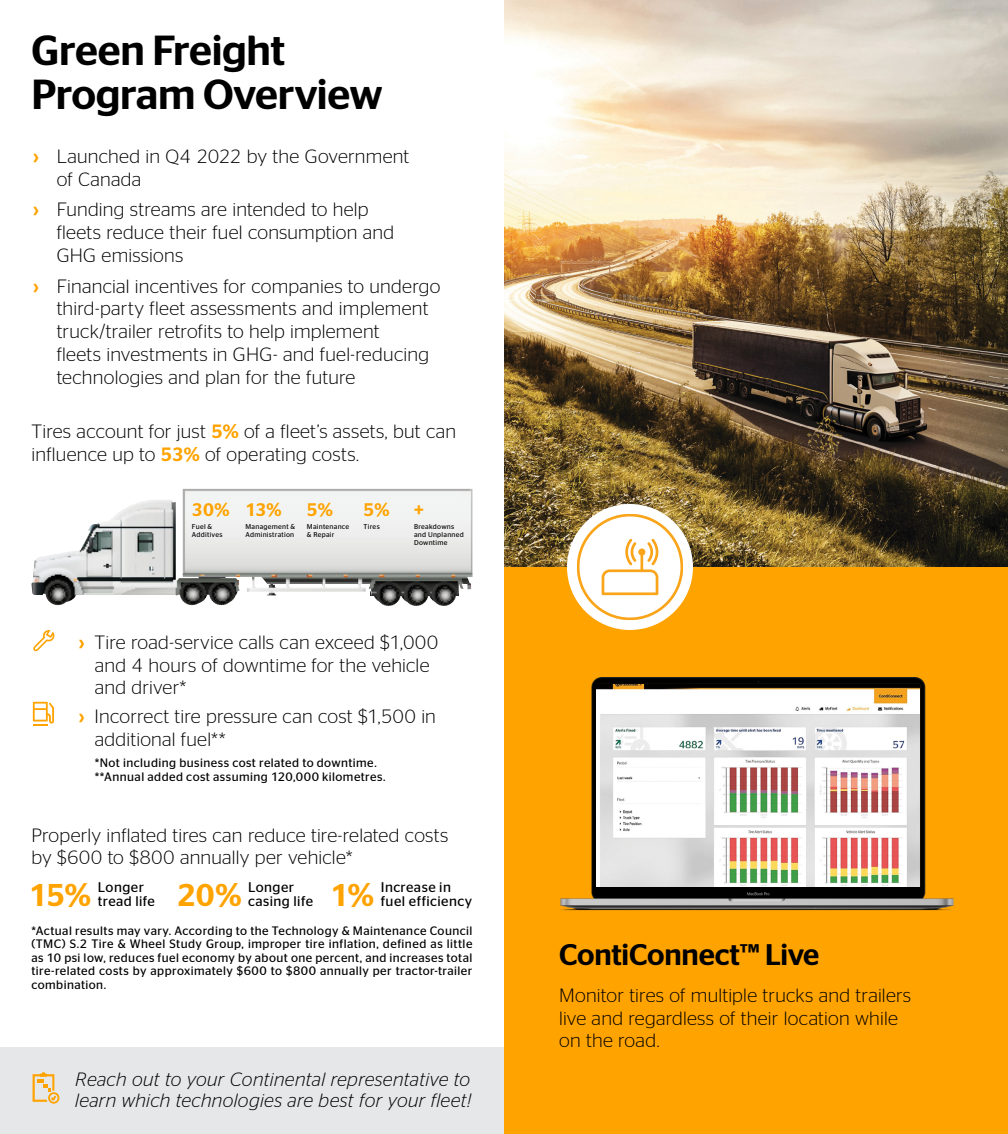
<style>
.page{position:relative;width:1008px;height:1134px;background:#fff}
.page>*{position:absolute;margin:0;border:0;box-sizing:border-box;transform-origin:0 0}
.t1{font:500 42px/43.8px "Continental Stag Sans";letter-spacing:-.01em;color:#000}
.t2{font:500 31.5px "Continental Stag Sans";color:#ffa300}
.t3{font:500 29.75px "Continental Stag Sans";letter-spacing:-.01em;color:#000}
.t4{font:300 19.25px/22.8px "Continental Stag Sans";letter-spacing:.01em;color:#000}
.t5{font:italic 300 19.25px/21px "Continental Stag Sans";letter-spacing:.015em;color:#000}
.t6{font:500 18.2px "Continental Stag Sans";color:#ffa300}
.t7{font:14px/14px "Continental Stag Sans";letter-spacing:.035em;color:#000}
.t8{font:12.25px/13.5px "Continental Stag Sans";letter-spacing:.035em;color:#000}
.t9{font:7px/8px "Continental Stag Sans";letter-spacing:.04em;color:#000}
.s1{font-weight:500;color:#ffa300}
</style>
<div class="page">
<div style="left:504px;top:0;width:504px;height:1134px;background:#ffa300"></div>
<img style="left:560px;top:677px;width:394px;height:234px">
<img style="left:596px;top:684px;width:324px;height:203px">
<div style="left:0;top:1047px;width:504px;height:87px;background:#e6e7e8"></div>
<svg style="left:33px;top:1072px;width:26px;height:32px"></svg>
<img style="left:504px;top:0;width:504px;height:567px">
<div style="left:567px;top:504px;width:126px;height:126px;background:#fff;border-radius:50%"></div>
<svg style="left:577px;top:514px;width:106px;height:106px"></svg>
<div style="left:638px;top:548px;width:7px;height:8px;background:#faa41a;border-radius:50%"></div>
<svg style="left:456px;top:591px;width:3px;height:5px"></svg>
<svg style="left:49px;top:584px;width:17px;height:17px"></svg>
<svg style="left:32px;top:583px;width:13px;height:12px"></svg>
<svg style="left:105px;top:564px;width:6px;height:2px"></svg>
<svg style="left:176px;top:578px;width:7px;height:17px"></svg>
<img style="left:183px;top:489px;width:273px;height:117px">
<svg style="left:33px;top:702px;width:21px;height:24px"></svg>
<svg style="left:33px;top:630px;width:22px;height:22px"></svg>
<h1 class="t1" style="left:32px;top:28px;width:353px">Green Freight<br>Program Overview</h1>
<p class="t4" style="left:57px;top:145px;width:354px;text-indent:-24px"><span class="s1">›</span> Launched in Q4 2022 by the Government of Canada</p>
<p class="t4" style="left:57px;top:198px;width:339px;text-indent:-24px"><span class="s1">›</span> Funding streams are intended to help fleets reduce their fuel consumption and<br>GHG emissions</p>
<p class="t4" style="left:57px;top:274px;width:385px;text-indent:-24px"><span class="s1">›</span> Financial incentives for companies to undergo third-party fleet assessments and implement truck/trailer retrofits to help implement<br>fleets investments in GHG- and fuel-reducing technologies and plan for the future</p>
<p class="t4" style="left:31px;top:420px;width:426px">Tires account for just <span class="s1">5%</span> of a fleet’s assets, but can influence up to <span class="s1">53%</span> of operating costs.</p>
<p class="t6" style="left:192px;top:499px;width:39px">30%</p>
<p class="t9" style="left:192px;top:522px;width:32px">Fuel &amp;<br>Additives</p>
<p class="t6" style="left:246px;top:499px;width:38px">13%</p>
<p class="t9" style="left:246px;top:522px;width:51px">Management &amp;<br>Administration</p>
<p class="t6" style="left:307px;top:499px;width:27px">5%</p>
<p class="t9" style="left:307px;top:522px;width:44px">Maintenance &amp; Repair</p>
<p class="t6" style="left:364px;top:499px;width:27px">5%</p>
<p class="t9" style="left:364px;top:522px;width:18px">Tires</p>
<p class="t6" style="left:414px;top:499px;width:11px">+</p>
<p class="t9" style="left:414px;top:522px;width:51px">Breakdowns and Unplanned<br>Downtime</p>
<p class="t4" style="left:95px;top:630px;width:345px;text-indent:-16px"><span class="s1">›</span> Tire road-service calls can exceed $1,000 and 4 hours of downtime for the vehicle and driver*</p>
<p class="t4" style="left:95px;top:705px;width:343px;text-indent:-16px"><span class="s1">›</span> Incorrect tire pressure can cost $1,500 in additional fuel**</p>
<p class="t8" style="left:95px;top:756px;width:292px">*Not including business cost related to downtime. **Annual added cost assuming 120,000 kilometres.</p>
<p class="t4" style="left:32px;top:823px;width:418px">Properly inflated tires can reduce tire-related costs by $600 to $800 annually per vehicle*</p>
<p class="t7" style="left:98px;top:880px;width:59px">Longer tread life</p>
<p class="t7" style="left:381px;top:880px;width:72px">Increase in</p>
<p class="t7" style="left:248px;top:880px;width:66px">Longer casing life</p>
<h2 class="t2" style="left:29px;top:877px;width:64px">15%</h2>
<h2 class="t2" style="left:177px;top:877px;width:66px">20%</h2>
<h2 class="t2" style="left:330px;top:877px;width:45px">1%</h2>
<p class="t7" style="left:381px;top:894px;width:93px">fuel efficiency</p>
<p class="t8" style="left:32px;top:923px;width:443px;text-align:justify">*Actual results may vary. According to the Technology &amp; Maintenance Council (TMC) S.2 Tire &amp; Wheel Study Group, improper tire inflation, defined as little as 10 psi low, reduces fuel economy by about one percent, and increases total tire-related costs by approximately $600 to $800 annually per tractor-trailer combination.</p>
<p class="t5" style="left:75px;top:1069px;width:397px">Reach out to your Continental representative to learn which technologies are best for your fleet!</p>
<h3 class="t3" style="left:559px;top:937px;width:262px">ContiConnect™ Live</h3>
<p class="t4" style="left:559px;top:984px;width:354px">Monitor tires of multiple trucks and trailers live and regardless of their location while on the road.</p>
</div>
